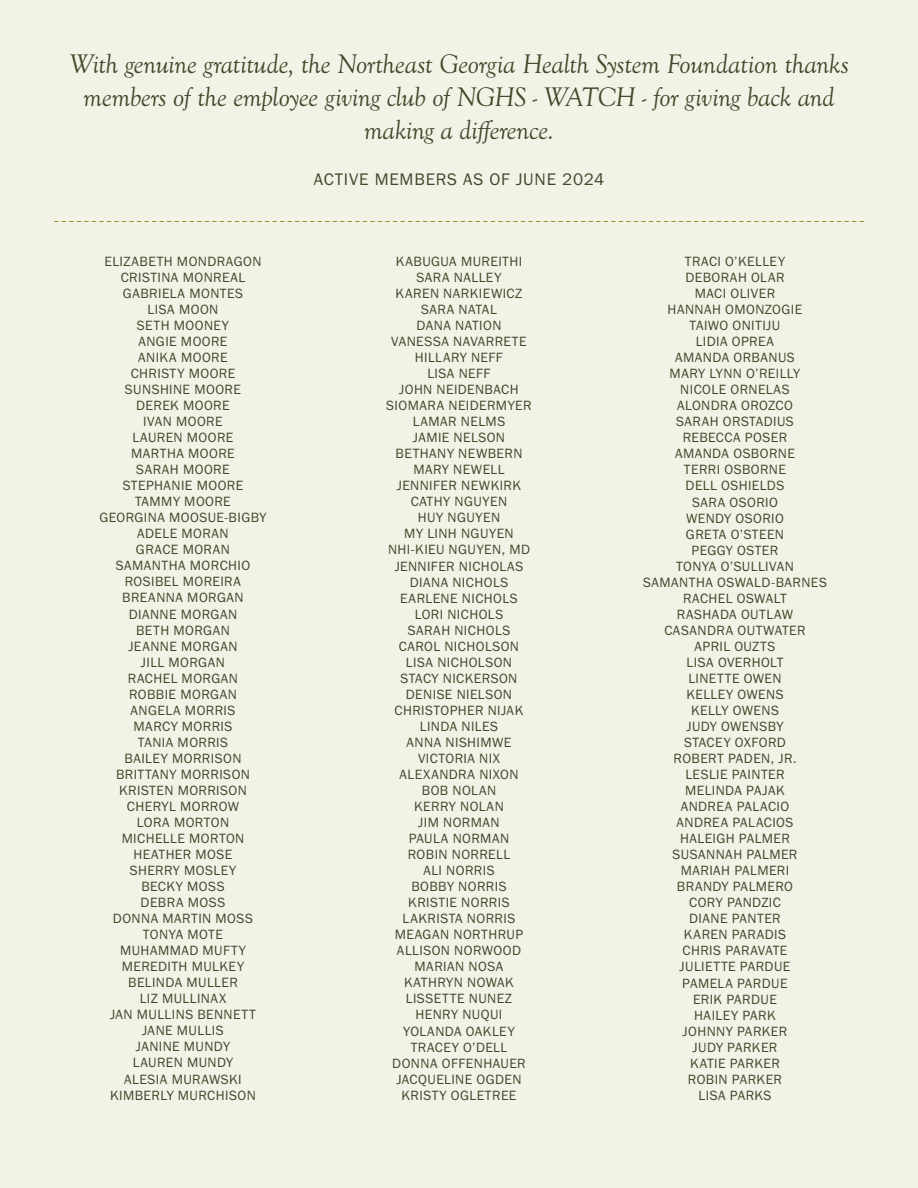
<style>
.page{position:relative;width:918px;height:1188px;background:#f2f2e7}
.page>*{position:absolute;margin:0;border:0;box-sizing:border-box;transform-origin:0 0}
.t1{font:italic 27.9px/32.7px "Goudy Old Sty";letter-spacing:-.02em;color:#404828;text-align:center}
.t2{font:17.25px "Franklin Gothic URW Boo";letter-spacing:.045em;color:#404828}
.t3{font:13.95px/16px "Franklin Gothic URW Boo";letter-spacing:.03em;color:#404828;text-align:center}
</style>
<div class="page">
<svg style="left:54px;top:221px;width:810px;height:1px"></svg>
<h1 class="t1" style="left:69px;top:49px;width:781px">With genuine gratitude, the Northeast Georgia Health System Foundation thanks members of the employee giving club of NGHS - WATCH - for giving back and making a difference.</h1>
<p class="t2" style="left:314px;top:169px;width:292px">ACTIVE MEMBERS AS OF JUNE 2024</p>
<p class="t3" style="left:99px;top:253px;width:169px">ELIZABETH MONDRAGON<br>CRISTINA MONREAL<br>GABRIELA MONTES<br>LISA MOON<br>SETH MOONEY<br>ANGIE MOORE<br>ANIKA MOORE<br>CHRISTY MOORE<br>SUNSHINE MOORE<br>DEREK MOORE<br>IVAN MOORE<br>LAUREN MOORE<br>MARTHA MOORE<br>SARAH MOORE<br>STEPHANIE MOORE<br>TAMMY MOORE<br>GEORGINA MOOSUE-BIGBY<br>ADELE MORAN<br>GRACE MORAN<br>SAMANTHA MORCHIO<br>ROSIBEL MOREIRA<br>BREANNA MORGAN<br>DIANNE MORGAN<br>BETH MORGAN<br>JEANNE MORGAN<br>JILL MORGAN<br>RACHEL MORGAN<br>ROBBIE MORGAN<br>ANGELA MORRIS<br>MARCY MORRIS<br>TANIA MORRIS<br>BAILEY MORRISON<br>BRITTANY MORRISON<br>KRISTEN MORRISON<br>CHERYL MORROW<br>LORA MORTON<br>MICHELLE MORTON<br>HEATHER MOSE<br>SHERRY MOSLEY<br>BECKY MOSS<br>DEBRA MOSS<br>DONNA MARTIN MOSS<br>TONYA MOTE<br>MUHAMMAD MUFTY<br>MEREDITH MULKEY<br>BELINDA MULLER<br>LIZ MULLINAX<br>JAN MULLINS BENNETT<br>JANE MULLIS<br>JANINE MUNDY<br>LAUREN MUNDY<br>ALESIA MURAWSKI<br>KIMBERLY MURCHISON</p>
<p class="t3" style="left:386px;top:253px;width:147px">KABUGUA MUREITHI<br>SARA NALLEY<br>KAREN NARKIEWICZ<br>SARA NATAL<br>DANA NATION<br>VANESSA NAVARRETE<br>HILLARY NEFF<br>LISA NEFF<br>JOHN NEIDENBACH<br>SIOMARA NEIDERMYER<br>LAMAR NELMS<br>JAMIE NELSON<br>BETHANY NEWBERN<br>MARY NEWELL<br>JENNIFER NEWKIRK<br>CATHY NGUYEN<br>HUY NGUYEN<br>MY LINH NGUYEN<br>NHI-KIEU NGUYEN, MD<br>JENNIFER NICHOLAS<br>DIANA NICHOLS<br>EARLENE NICHOLS<br>LORI NICHOLS<br>SARAH NICHOLS<br>CAROL NICHOLSON<br>LISA NICHOLSON<br>STACY NICKERSON<br>DENISE NIELSON<br>CHRISTOPHER NIJAK<br>LINDA NILES<br>ANNA NISHIMWE<br>VICTORIA NIX<br>ALEXANDRA NIXON<br>BOB NOLAN<br>KERRY NOLAN<br>JIM NORMAN<br>PAULA NORMAN<br>ROBIN NORRELL<br>ALI NORRIS<br>BOBBY NORRIS<br>KRISTIE NORRIS<br>LAKRISTA NORRIS<br>MEAGAN NORTHRUP<br>ALLISON NORWOOD<br>MARIAN NOSA<br>KATHRYN NOWAK<br>LISSETTE NUNEZ<br>HENRY NUQUI<br>YOLANDA OAKLEY<br>TRACEY O’DELL<br>DONNA OFFENHAUER<br>JACQUELINE OGDEN<br>KRISTY OGLETREE</p>
<p class="t3" style="left:643px;top:253px;width:185px">TRACI O’KELLEY<br>DEBORAH OLAR<br>MACI OLIVER<br>HANNAH OMONZOGIE<br>TAIWO ONITIJU<br>LIDIA OPREA<br>AMANDA ORBANUS<br>MARY LYNN O’REILLY<br>NICOLE ORNELAS<br>ALONDRA OROZCO<br>SARAH ORSTADIUS<br>REBECCA POSER<br>AMANDA OSBORNE<br>TERRI OSBORNE<br>DELL OSHIELDS<br>SARA OSORIO<br>WENDY OSORIO<br>GRETA O’STEEN<br>PEGGY OSTER<br>TONYA O’SULLIVAN<br>SAMANTHA OSWALD-BARNES<br>RACHEL OSWALT<br>RASHADA OUTLAW<br>CASANDRA OUTWATER<br>APRIL OUZTS<br>LISA OVERHOLT<br>LINETTE OWEN<br>KELLEY OWENS<br>KELLY OWENS<br>JUDY OWENSBY<br>STACEY OXFORD<br>ROBERT PADEN, JR.<br>LESLIE PAINTER<br>MELINDA PAJAK<br>ANDREA PALACIO<br>ANDREA PALACIOS<br>HALEIGH PALMER<br>SUSANNAH PALMER<br>MARIAH PALMERI<br>BRANDY PALMERO<br>CORY PANDZIC<br>DIANE PANTER<br>KAREN PARADIS<br>CHRIS PARAVATE<br>JULIETTE PARDUE<br>PAMELA PARDUE<br>ERIK PARDUE<br>HAILEY PARK<br>JOHNNY PARKER<br>JUDY PARKER<br>KATIE PARKER<br>ROBIN PARKER<br>LISA PARKS</p>
</div>
